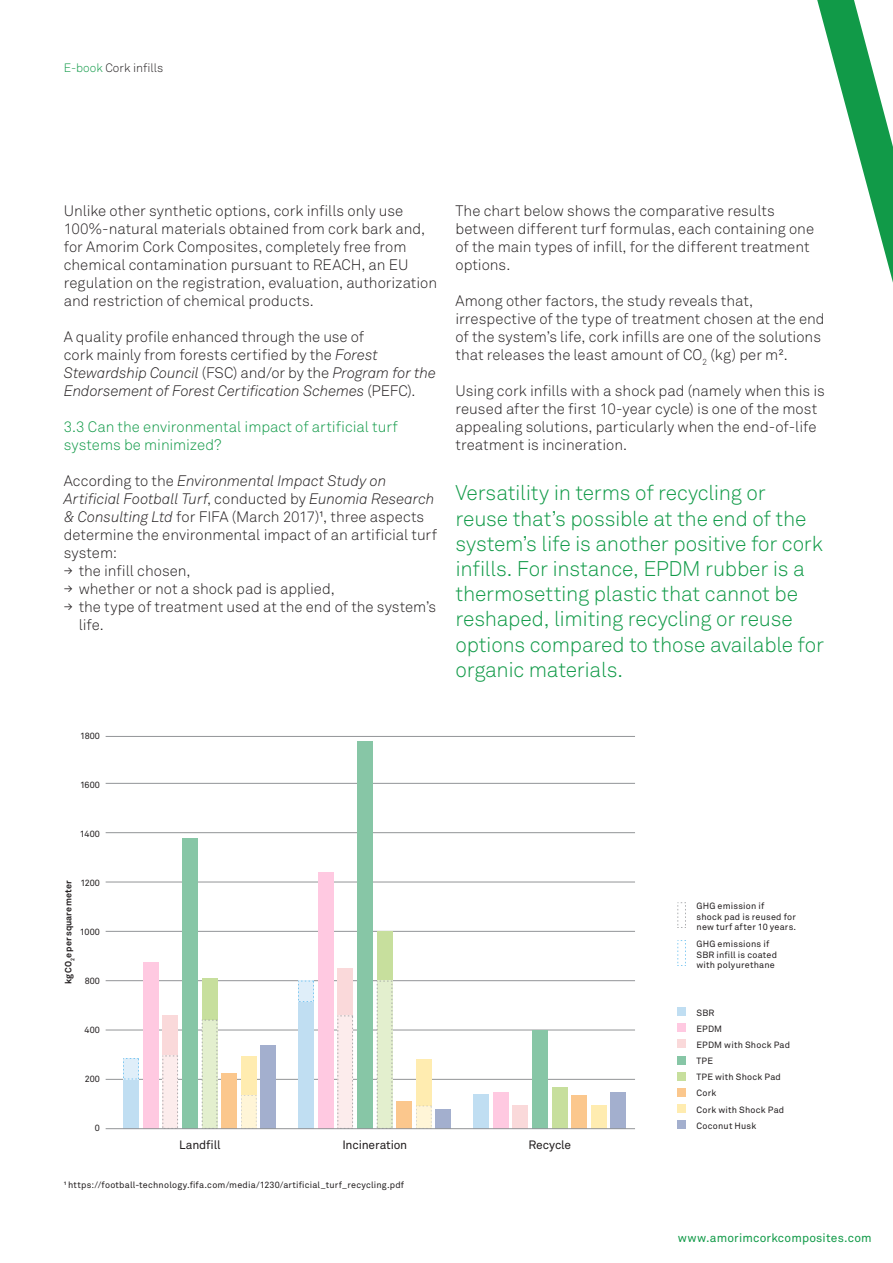
<style>
.page{position:relative;width:893px;height:1263px;background:#fff}
.page>*{position:absolute;margin:0;border:0;box-sizing:border-box;transform-origin:0 0}
.M_Destaque_médio_14p{font:21px/25.2px "Akkurat Light Pro";letter-spacing:-.01em;color:#119a48}
.M_Texto_corrido_10pt{font:15px/18px "Akkurat Light Pro";color:#231f20}
.M_Texto_corrido_10pt-2{font:15px/18px "Akkurat Light Pro";letter-spacing:-.005em;color:#119a48}
.t1{font:12px "Akkurat Pro";letter-spacing:.015em;color:#119a48}
.t2{font:12px "Akkurat Pro";letter-spacing:-.015em;color:#231f20}
.t3{font:12px "Akkurat Light Pro";color:#231f20}
.M_Disclaimer_e_notas{font:9px/16px "Akkurat Pro";letter-spacing:.02em;color:#231f20}
.t4{font:700 9px "Akkurat Pro";color:#231f20}
.s1{color:#119a48}
.s2{font-style:italic}
.s3{font-family:"Akkurat Pro";font-size:10.5px}
</style>
<div class="page">
<hr style="left:106px;top:1079px;width:529px;height:1px;background:#929497">
<hr style="left:106px;top:1030px;width:529px;height:1px;background:#929497">
<hr style="left:106px;top:980px;width:529px;height:1px;background:#929497">
<hr style="left:106px;top:931px;width:529px;height:1px;background:#929497">
<hr style="left:106px;top:882px;width:529px;height:1px;background:#929497">
<hr style="left:106px;top:832px;width:529px;height:1px;background:#929497">
<hr style="left:106px;top:783px;width:529px;height:1px;background:#929497">
<hr style="left:106px;top:736px;width:529px;height:1px;background:#929497">
<svg style="left:677px;top:940px;width:9px;height:26px"></svg>
<svg style="left:677px;top:902px;width:9px;height:26px"></svg>
<div style="left:123px;top:1079px;width:16px;height:50px;background:#c0def2"></div>
<svg style="left:123px;top:1058px;width:16px;height:21px"></svg>
<div style="left:143px;top:962px;width:15px;height:167px;background:#ffc9e1"></div>
<div style="left:162px;top:1015px;width:16px;height:40px;background:#fad9da"></div>
<svg style="left:162px;top:1055px;width:16px;height:73px"></svg>
<div style="left:182px;top:838px;width:16px;height:291px;background:#87c6a6"></div>
<div style="left:202px;top:978px;width:15px;height:42px;background:#c7df9d"></div>
<svg style="left:202px;top:1020px;width:15px;height:108px;background:#e0eccc"></svg>
<div style="left:221px;top:1073px;width:16px;height:56px;background:#fbc78d"></div>
<div style="left:241px;top:1056px;width:16px;height:39px;background:#ffecb0"></div>
<svg style="left:241px;top:1095px;width:16px;height:33px"></svg>
<div style="left:261px;top:1045px;width:15px;height:84px;background:#a3afce"></div>
<div style="left:298px;top:1002px;width:16px;height:127px;background:#c0def2"></div>
<svg style="left:298px;top:981px;width:16px;height:21px"></svg>
<div style="left:318px;top:872px;width:15px;height:257px;background:#ffc9e1"></div>
<div style="left:337px;top:968px;width:16px;height:47px;background:#fad9da"></div>
<svg style="left:337px;top:1015px;width:16px;height:113px;background:#f7e8e8"></svg>
<div style="left:357px;top:741px;width:16px;height:388px;background:#87c6a6"></div>
<div style="left:377px;top:931px;width:15px;height:50px;background:#c7df9d"></div>
<svg style="left:377px;top:981px;width:15px;height:147px;background:#e0eccc"></svg>
<div style="left:396px;top:1101px;width:16px;height:28px;background:#fbc78d"></div>
<div style="left:416px;top:1059px;width:16px;height:47px;background:#ffecb0"></div>
<svg style="left:416px;top:1106px;width:16px;height:22px"></svg>
<div style="left:436px;top:1109px;width:15px;height:20px;background:#a3afce"></div>
<div style="left:473px;top:1094px;width:16px;height:35px;background:#c0def2"></div>
<div style="left:493px;top:1092px;width:15px;height:37px;background:#ffc9e1"></div>
<div style="left:512px;top:1106px;width:16px;height:23px;background:#fad9da"></div>
<div style="left:532px;top:1030px;width:16px;height:99px;background:#87c6a6"></div>
<div style="left:552px;top:1087px;width:15px;height:42px;background:#c7df9d"></div>
<div style="left:571px;top:1095px;width:16px;height:34px;background:#fbc78d"></div>
<div style="left:591px;top:1106px;width:16px;height:23px;background:#ffecb0"></div>
<div style="left:611px;top:1092px;width:15px;height:37px;background:#a3afce"></div>
<hr style="left:106px;top:1128px;width:529px;height:1px;background:#929497">
<div style="left:677px;top:1023px;width:9px;height:9px;background:#ffc9e1"></div>
<div style="left:677px;top:1007px;width:9px;height:9px;background:#c0def2"></div>
<div style="left:677px;top:1040px;width:9px;height:8px;background:#fad9da"></div>
<div style="left:677px;top:1056px;width:9px;height:8px;background:#87c6a6"></div>
<div style="left:677px;top:1072px;width:9px;height:8px;background:#c7df9d"></div>
<div style="left:677px;top:1088px;width:9px;height:8px;background:#fbc78d"></div>
<div style="left:677px;top:1104px;width:9px;height:8px;background:#ffecb0"></div>
<div style="left:677px;top:1120px;width:9px;height:9px;background:#a3afce"></div>
<svg style="left:817px;top:0;width:76px;height:283px"></svg>
<p class="t3" style="left:64px;top:61px;width:101px"><span class="s1">E-book</span> Cork infills</p>
<p class="M_Texto_corrido_10pt" style="left:64px;top:202px;width:375px">Unlike other synthetic options, cork infills only use 100%-natural materials obtained from cork bark and, for Amorim Cork Composites, completely free from chemical contamination pursuant to REACH, an EU regulation on the registration, evaluation, authorization and restriction of chemical products.</p>
<p class="M_Texto_corrido_10pt" style="left:64px;top:328px;width:374px">A quality profile enhanced through the use of<br>cork mainly from forests certified by the <span class="s2">Forest Stewardship Council</span> (FSC) and/or by the <span class="s2">Program for the Endorsement of Forest Certification Schemes</span> (PEFC).</p>
<p class="M_Texto_corrido_10pt-2" style="left:64px;top:418px;width:336px">3.3 Can the environmental impact of artificial turf systems be minimized?</p>
<p class="M_Texto_corrido_10pt" style="left:64px;top:472px;width:375px">According to the <span class="s2">Environmental Impact Study on Artificial Football Turf</span>, conducted by <span class="s2">Eunomia Research &amp; Consulting Ltd</span> for FIFA (March 2017)¹, three aspects determine the environmental impact of an artificial turf system:</p>
<p class="M_Texto_corrido_10pt" style="left:64px;top:562px;width:128px"><span class="s3">→</span> the infill chosen,</p>
<p class="M_Texto_corrido_10pt" style="left:64px;top:580px;width:273px"><span class="s3">→</span> whether or not a shock pad is applied,</p>
<p class="M_Texto_corrido_10pt" style="left:79px;top:598px;width:359px;text-indent:-15px"><span class="s3">→</span> the type of treatment used at the end of the system’s life.</p>
<p class="M_Texto_corrido_10pt" style="left:455px;top:202px;width:360px">The chart below shows the comparative results between different turf formulas, each containing one of the main types of infill, for the different treatment options.</p>
<p class="M_Texto_corrido_10pt" style="left:455px;top:292px;width:371px">Among other factors, the study reveals that, irrespective of the type of treatment chosen at the end of the system’s life, cork infills are one of the solutions that releases the least amount of CO<sub>2</sub> (kg) per m².</p>
<p class="M_Texto_corrido_10pt" style="left:455px;top:382px;width:371px">Using cork infills with a shock pad (namely when this is reused after the first 10-year cycle) is one of the most appealing solutions, particularly when the end-of-life treatment is incineration.</p>
<p class="M_Destaque_médio_14p" style="left:455px;top:481px;width:370px">Versatility in terms of recycling or<br>reuse that’s possible at the end of the system’s life is another positive for cork infills. For instance, EPDM rubber is a thermosetting plastic that cannot be reshaped, limiting recycling or reuse options compared to those available for organic materials.</p>
<p class="M_Disclaimer_e_notas" style="left:80px;top:728px;width:21px">1800</p>
<p class="M_Disclaimer_e_notas" style="left:80px;top:777px;width:21px">1600</p>
<p class="M_Disclaimer_e_notas" style="left:80px;top:826px;width:21px">1400</p>
<p class="M_Disclaimer_e_notas" style="left:80px;top:875px;width:21px">1200</p>
<p class="t4" style="left:63px;top:984px;width:105px;rotate:-90deg">kg CO<sub>2</sub>e per square meter</p>
<p class="M_Disclaimer_e_notas" style="left:80px;top:924px;width:22px">1000</p>
<p class="M_Disclaimer_e_notas" style="left:85px;top:973px;width:17px">800</p>
<p class="M_Disclaimer_e_notas" style="left:85px;top:1022px;width:17px">400</p>
<p class="M_Disclaimer_e_notas" style="left:85px;top:1071px;width:17px">200</p>
<p class="M_Disclaimer_e_notas" style="left:95px;top:1120px;width:7px">0</p>
<p class="M_Disclaimer_e_notas" style="left:696px;top:900px;width:101px;line-height:10.8px">GHG emission if<br>shock pad is reused for new turf after 10 years.</p>
<p class="M_Disclaimer_e_notas" style="left:696px;top:938px;width:82px;line-height:10.8px">GHG emissions if<br>SBR infill is coated with polyurethane</p>
<p class="M_Disclaimer_e_notas" style="left:696px;top:1005px;width:27px">SBR<br>EPDM</p>
<p class="M_Disclaimer_e_notas" style="left:696px;top:1037px;width:95px">EPDM with Shock Pad<br>TPE<br>TPE with Shock Pad<br>Cork<br>Cork with Shock Pad<br>Coconut Husk</p>
<p class="t2" style="left:179px;top:1137px;width:43px">Landfill</p>
<p class="t2" style="left:342px;top:1137px;width:66px">Incineration</p>
<p class="t2" style="left:529px;top:1137px;width:44px">Recycle</p>
<p class="M_Disclaimer_e_notas" style="left:64px;top:1177px;width:342px">¹ https://football-technology.fifa.com/media/1230/artificial_turf_recycling.pdf</p>
<p class="t1" style="left:678px;top:1231px;width:195px">www.amorimcorkcomposites.com</p>
</div>
